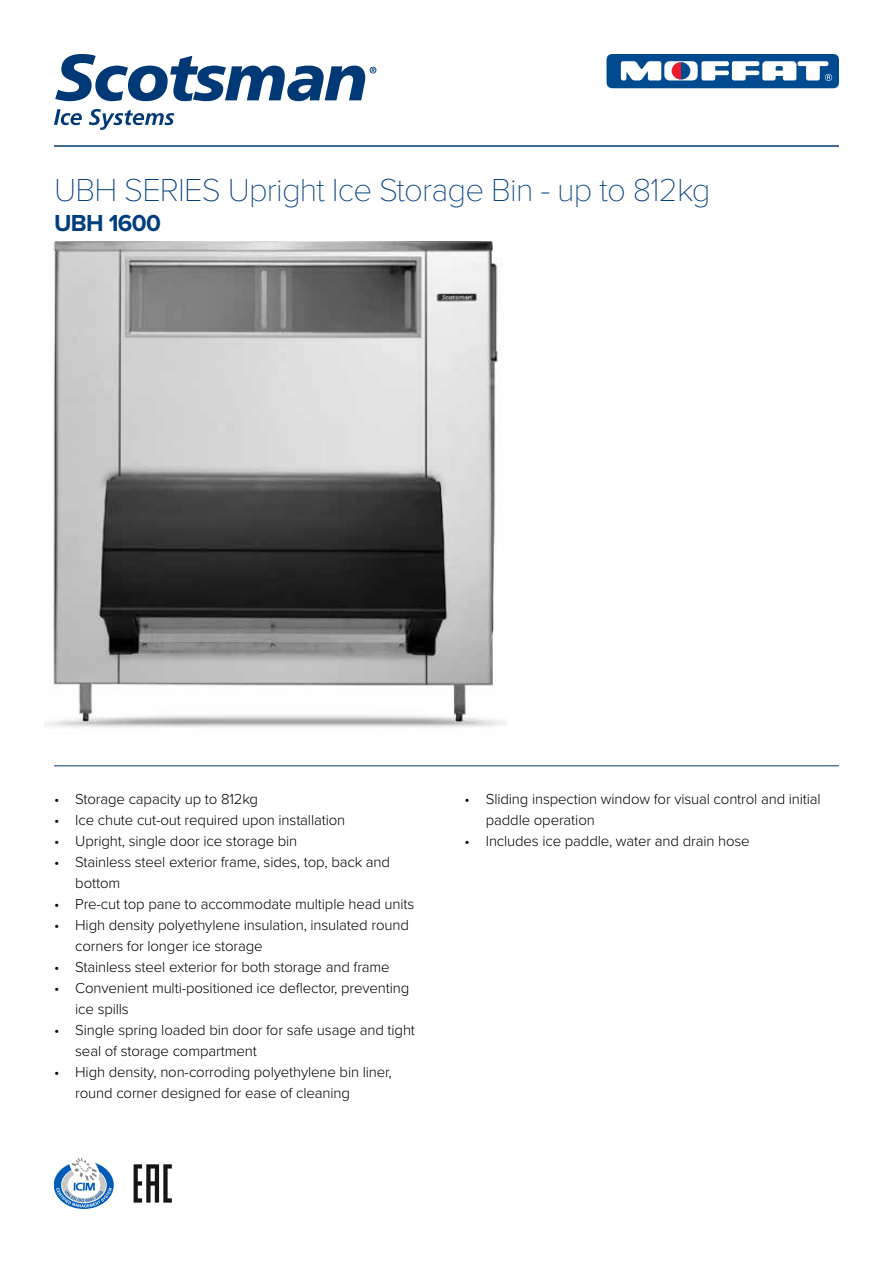
<style>
.page{position:relative;width:893px;height:1263px;background:#fff}
.page>*{position:absolute;margin:0;border:0;box-sizing:border-box;transform-origin:0 0}
.t1{font:100 33px "Proxima Nova T";letter-spacing:-.025em;color:#003e7e}
.t2{font:700 24px "Proxima Nova";letter-spacing:-.025em;color:#003e7e}
.t3{font:300 15px/21px "Proxima Nova";letter-spacing:-.01em;color:#000}
</style>
<div class="page">
<svg style="left:55px;top:54px;width:321px;height:47px"></svg>
<svg style="left:54px;top:109px;width:28px;height:16px"></svg>
<svg style="left:89px;top:109px;width:85px;height:21px"></svg>
<hr style="left:54px;top:145px;width:785px;height:2px;background:#003976">
<hr style="left:54px;top:765px;width:785px;height:1px;background:#003976">
<svg style="left:606px;top:54px;width:233px;height:34px"></svg>
<svg style="left:54px;top:1158px;width:60px;height:51px"></svg>
<svg style="left:134px;top:1164px;width:38px;height:38px"></svg>
<img style="left:45px;top:242px;width:461px;height:486px">
<h1 class="t1" style="left:54px;top:176px;width:658px">UBH SERIES Upright Ice Storage Bin - up to 812kg</h1>
<h2 class="t2" style="left:54px;top:213px;width:109px">UBH 1600</h2>
<p class="t3" style="left:54px;top:788px;width:206px">• Storage capacity up to 812kg</p>
<p class="t3" style="left:54px;top:809px;width:293px">• Ice chute cut-out required upon installation</p>
<p class="t3" style="left:54px;top:830px;width:245px">• Upright, single door ice storage bin</p>
<p class="t3" style="left:75px;top:851px;width:316px;text-indent:-21px">• Stainless steel exterior frame, sides, top, back and bottom</p>
<p class="t3" style="left:54px;top:893px;width:362px">• Pre-cut top pane to accommodate multiple head units</p>
<p class="t3" style="left:75px;top:914px;width:335px;text-indent:-21px">• High density polyethylene insulation, insulated round corners for longer ice storage</p>
<p class="t3" style="left:54px;top:956px;width:337px">• Stainless steel exterior for both storage and frame</p>
<p class="t3" style="left:75px;top:977px;width:336px;text-indent:-21px">• Convenient multi-positioned ice deflector, preventing ice spills</p>
<p class="t3" style="left:75px;top:1019px;width:341px;text-indent:-21px">• Single spring loaded bin door for safe usage and tight seal of storage compartment</p>
<p class="t3" style="left:75px;top:1061px;width:318px;text-indent:-21px">• High density, non-corroding polyethylene bin liner, round corner designed for ease of cleaning</p>
<p class="t3" style="left:486px;top:788px;width:336px;text-indent:-21px">• Sliding inspection window for visual control and initial paddle operation</p>
<p class="t3" style="left:465px;top:830px;width:287px">• Includes ice paddle, water and drain hose</p>
</div>
